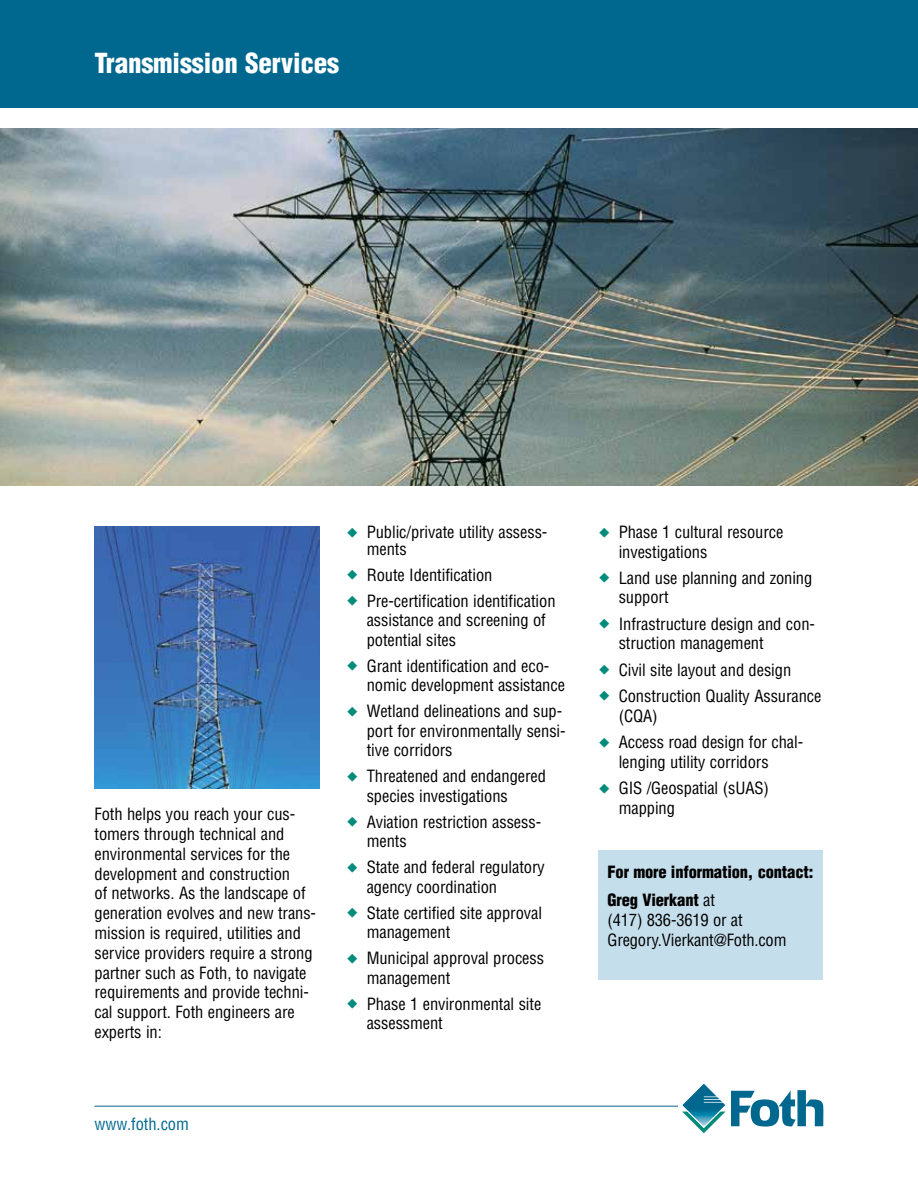
<style>
.page{position:relative;width:918px;height:1188px;background:#fff}
.page>*{position:absolute;margin:0;border:0;box-sizing:border-box;transform-origin:0 0}
.t1{font:900 condensed 27px "Helvetica LT Std";letter-spacing:-.005em;color:#fff}
.t2{font:condensed 16.5px/19.8px "Helvetica LT Std";letter-spacing:-.005em;color:#000}
.t3{font:900 condensed 16.5px/27.9px "Helvetica LT Std";letter-spacing:-.01em;color:#000}
.t4{font:condensed 16.5px "Helvetica LT Std";letter-spacing:-.005em;color:#00678f}
.s1{font-weight:400}
</style>
<div class="page">
<div style="left:0;top:0;width:918px;height:108px;background:#00678f"></div>
<svg style="left:682px;top:1084px;width:141px;height:49px"></svg>
<hr style="left:94px;top:1106px;width:584px;height:1px;background:#00678f">
<img style="left:0;top:128px;width:918px;height:358px">
<img style="left:94px;top:526px;width:225px;height:262px">
<div style="left:598px;top:850px;width:226px;height:129px;background:#c5deeb"></div>
<h1 class="t1" style="left:94px;top:46px;width:246px">Transmission Services</h1>
<p class="t2" style="left:94px;top:804px;width:223px">Foth helps you reach your cus&shy;tomers through technical and environmental services for the development and construction<br>of networks. As the landscape of generation evolves and new trans&shy;mission is required, utilities and service providers require a strong partner such as Foth, to navigate requirements and provide techni&shy;cal support. Foth engineers are experts in:</p>
<p class="t4" style="left:94px;top:1113px;width:96px">www.foth.com</p>
<p class="t2" style="left:367px;top:524px;width:182px;line-height:16.5px">Public/private utility assess&shy;ments</p>
<p class="t2" style="left:367px;top:562px;width:190px;line-height:26px">Route Identification<br>Pre-certification identification</p>
<p class="t2" style="left:367px;top:610px;width:181px">assistance and screening of potential sites</p>
<p class="t2" style="left:367px;top:656px;width:200px">Grant identification and eco&shy;nomic development assistance</p>
<p class="t2" style="left:367px;top:701px;width:200px">Wetland delineations and sup&shy;port for environmentally sensi&shy;tive corridors</p>
<p class="t2" style="left:367px;top:766px;width:181px">Threatened and endangered species investigations</p>
<p class="t2" style="left:367px;top:812px;width:176px">Aviation restriction assess&shy;ments</p>
<p class="t2" style="left:367px;top:857px;width:180px">State and federal regulatory agency coordination</p>
<p class="t2" style="left:367px;top:903px;width:177px">State certified site approval management</p>
<p class="t2" style="left:367px;top:948px;width:179px">Municipal approval process management</p>
<p class="t2" style="left:367px;top:994px;width:176px">Phase 1 environmental site assessment</p>
<p class="t2" style="left:619px;top:522px;width:166px">Phase 1 cultural resource investigations</p>
<p class="t2" style="left:619px;top:568px;width:195px">Land use planning and zoning support</p>
<p class="t2" style="left:619px;top:614px;width:198px">Infrastructure design and con&shy;struction management</p>
<p class="t2" style="left:619px;top:656px;width:204px;line-height:26.2px">Civil site layout and design<br>Construction Quality Assurance</p>
<p class="t2" style="left:619px;top:703px;width:186px;line-height:26.2px">(CQA)<br>Access road design for chal-</p>
<p class="t2" style="left:619px;top:749px;width:152px;line-height:26.2px">lenging utility corridors<br>GIS /Geospatial (sUAS)</p>
<p class="t2" style="left:619px;top:798px;width:58px">mapping</p>
<p class="t3" style="left:608px;top:858px;width:207px">For more information, contact:<br>Greg Vierkant <span class="s1">at</span></p>
<p class="t2" style="left:608px;top:910px;width:181px">(417) 836-3619 or at<br>Gregory.Vierkant@Foth.com</p>
</div>
